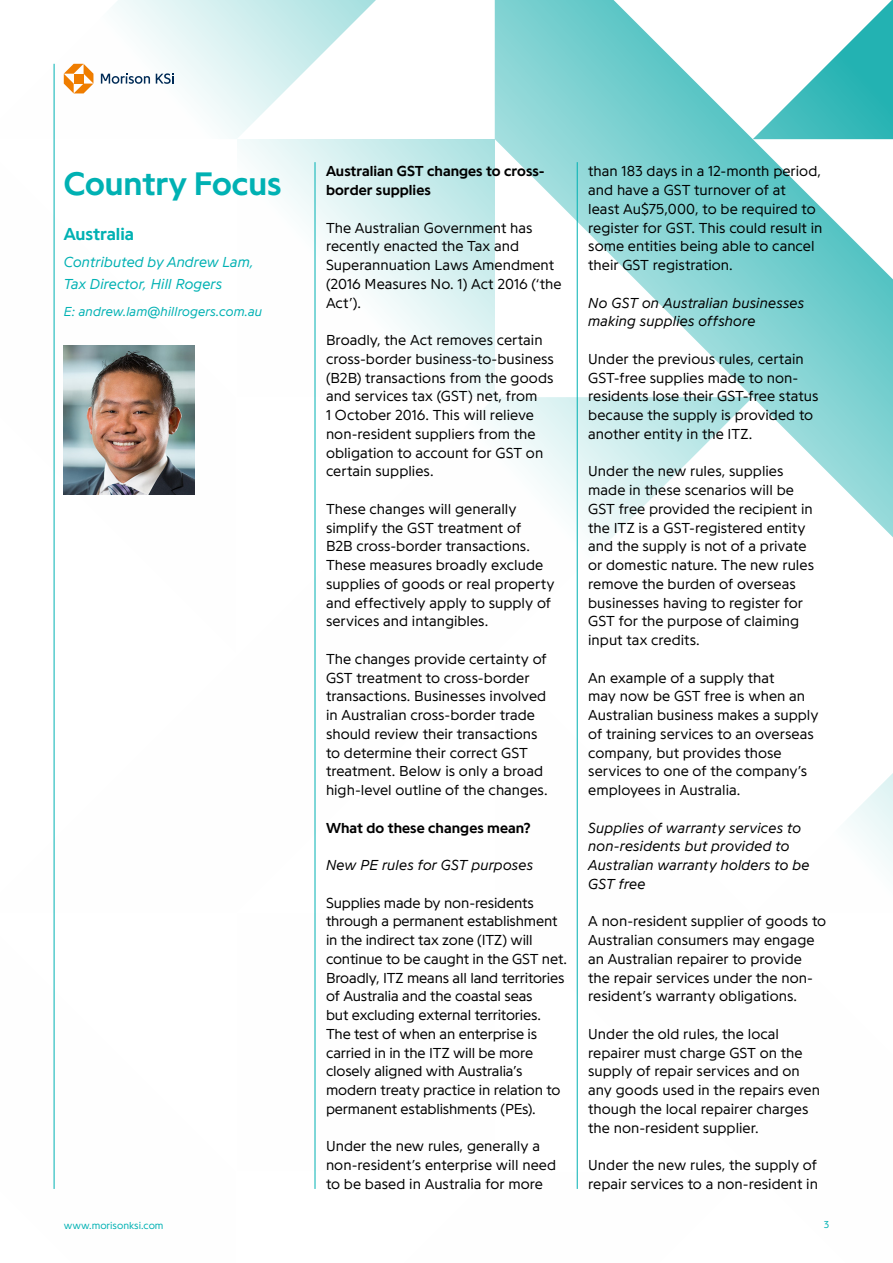
<style>
.page{position:relative;width:893px;height:1263px;background:#fff}
.page>*{position:absolute;margin:0;border:0;box-sizing:border-box;transform-origin:0 0}
.t1{font:700 33.75px "Programme";color:#00b1b3}
.t2{font:700 18px "Programme";color:#00b1b3}
.t3{font:300 15px/18.8px "Programme";color:#000}
.t4{font:italic 300 15px/18.8px "Programme";color:#000}
.t5{font:700 15px/18.8px "Programme";letter-spacing:.005em;color:#000}
.t6{font:italic 300 15px/22.5px "Programme";color:#00b1b3}
.t7{font:italic 300 13.5px "Programme";color:#00b1b3}
.t8{font:300 10.5px "Programme";color:#00b1b3}
</style>
<div class="page">
<svg style="left:53px;top:0;width:323px;height:139px"></svg>
<svg style="left:53px;top:148px;width:11px;height:507px"></svg>
<svg style="left:495px;top:0;width:398px;height:550px"></svg>
<svg style="left:753px;top:0;width:140px;height:139px"></svg>
<svg style="left:576px;top:655px;width:317px;height:534px"></svg>
<svg style="left:237px;top:139px;width:258px;height:258px"></svg>
<svg style="left:64px;top:64px;width:29px;height:29px"></svg>
<svg style="left:101px;top:73px;width:73px;height:11px"></svg>
<hr style="left:577px;top:162px;width:1px;height:1027px;background:#00b1b3">
<hr style="left:315px;top:162px;width:1px;height:1027px;background:#00b1b3">
<hr style="left:54px;top:64px;width:1px;height:1125px;background:#00b1b3">
<img style="left:64px;top:345px;width:131px;height:150px">
<h1 class="t1" style="left:64px;top:163px;width:219px">Country Focus</h1>
<p class="t2" style="left:64px;top:223px;width:72px">Australia</p>
<p class="t6" style="left:64px;top:250px;width:191px">Contributed by Andrew Lam,<br>Tax Director, Hill Rogers</p>
<p class="t7" style="left:64px;top:303px;width:200px">E: andrew.lam@hillrogers.com.au</p>
<p class="t5" style="left:326px;top:161px;width:220px">Australian GST changes to cross&shy;border supplies</p>
<p class="t3" style="left:326px;top:218px;width:237px">The Australian Government has recently enacted the Tax and<br>Superannuation Laws Amendment (2016 Measures No. 1) Act 2016 (‘the<br>Act’).</p>
<p class="t3" style="left:326px;top:330px;width:229px">Broadly, the Act removes certain cross-border business-to-business (B2B) transactions from the goods and services tax (GST) net, from<br>1 October 2016. This will relieve non-resident suppliers from the obligation to account for GST on certain supplies.</p>
<p class="t3" style="left:326px;top:499px;width:230px">These changes will generally simplify the GST treatment of<br>B2B cross-border transactions.<br>These measures broadly exclude supplies of goods or real property and effectively apply to supply of services and intangibles.</p>
<p class="t3" style="left:326px;top:649px;width:223px">The changes provide certainty of GST treatment to cross-border transactions. Businesses involved in Australian cross-border trade should review their transactions to determine their correct GST treatment. Below is only a broad high-level outline of the changes.</p>
<p class="t5" style="left:326px;top:818px;width:206px">What do these changes mean?</p>
<p class="t4" style="left:326px;top:855px;width:209px">New PE rules for GST purposes</p>
<p class="t3" style="left:326px;top:893px;width:242px">Supplies made by non-residents through a permanent establishment in the indirect tax zone (ITZ) will continue to be caught in the GST net.<br>Broadly, ITZ means all land territories of Australia and the coastal seas<br>but excluding external territories.<br>The test of when an enterprise is carried in in the ITZ will be more closely aligned with Australia’s modern treaty practice in relation to permanent establishments (PEs).</p>
<p class="t3" style="left:326px;top:1136px;width:232px">Under the new rules, generally a non-resident’s enterprise will need to be based in Australia for more</p>
<p class="t3" style="left:588px;top:161px;width:236px">than 183 days in a 12-month period, and have a GST turnover of at<br>least Au$75,000, to be required to register for GST. This could result in some entities being able to cancel their GST registration.</p>
<p class="t4" style="left:588px;top:293px;width:218px">No GST on Australian businesses making supplies offshore</p>
<p class="t3" style="left:588px;top:349px;width:232px">Under the previous rules, certain<br>GST-free supplies made to non&shy;residents lose their GST-free status because the supply is provided to another entity in the ITZ.</p>
<p class="t3" style="left:588px;top:461px;width:227px">Under the new rules, supplies made in these scenarios will be<br>GST free provided the recipient in the ITZ is a GST-registered entity and the supply is not of a private or domestic nature. The new rules remove the burden of overseas businesses having to register for<br>GST for the purpose of claiming input tax credits.</p>
<p class="t3" style="left:588px;top:668px;width:232px">An example of a supply that<br>may now be GST free is when an<br>Australian business makes a supply of training services to an overseas company, but provides those services to one of the company’s employees in Australia.</p>
<p class="t4" style="left:588px;top:818px;width:223px">Supplies of warranty services to non-residents but provided to<br>Australian warranty holders to be<br>GST free</p>
<p class="t3" style="left:588px;top:911px;width:240px">A non-resident supplier of goods to Australian consumers may engage an Australian repairer to provide the repair services under the non&shy;resident’s warranty obligations.</p>
<p class="t3" style="left:588px;top:1024px;width:233px">Under the old rules, the local repairer must charge GST on the supply of repair services and on any goods used in the repairs even though the local repairer charges the non-resident supplier.</p>
<p class="t3" style="left:588px;top:1155px;width:231px">Under the new rules, the supply of repair services to a non-resident in</p>
<p class="t8" style="left:64px;top:1219px;width:101px">www.morisonksi.com</p>
<p class="t8" style="left:824px;top:1217px;width:7px">3</p>
</div>
